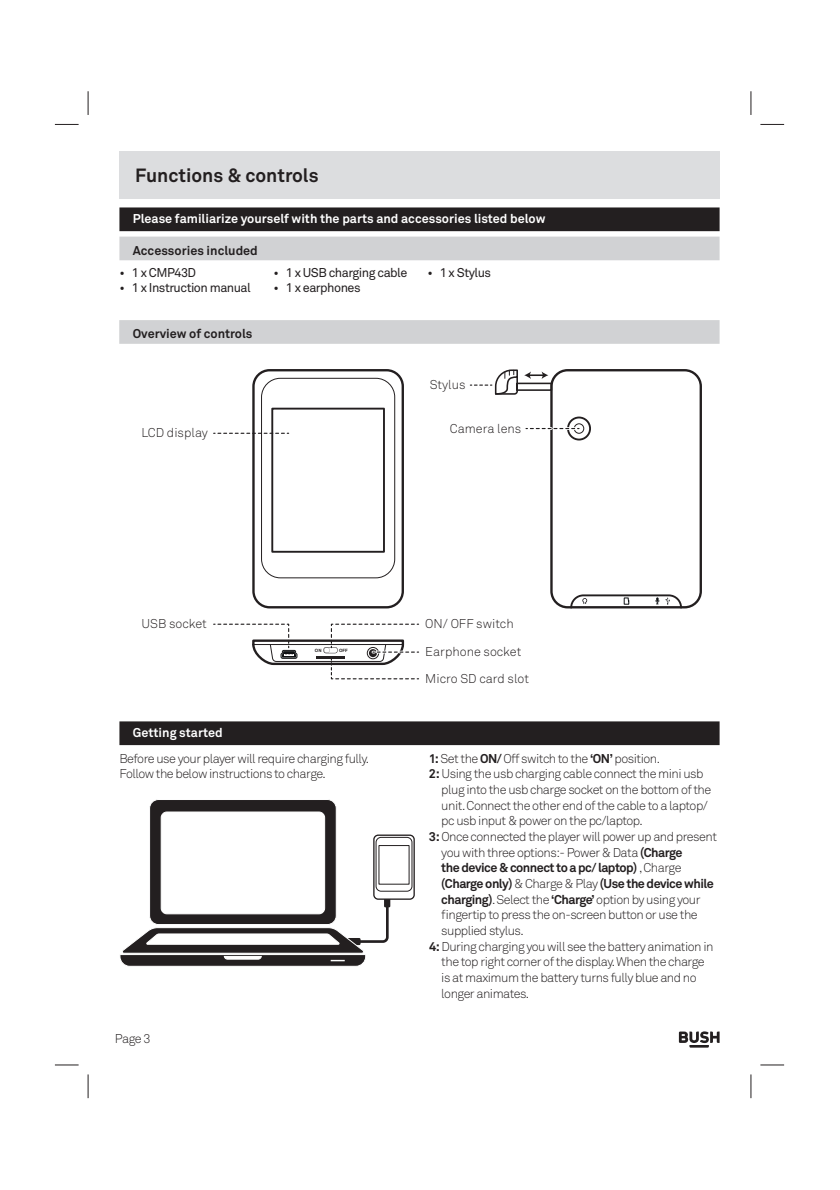
<style>
.page{position:relative;width:840px;height:1190px;background:#fff}
.page>*{position:absolute;margin:0;border:0;box-sizing:border-box;transform-origin:0 0}
.t1{font:700 19px "Akkurat Pro";color:#231f20}
.t2{font:300 12.6px/15.6px "Akkurat Pro";letter-spacing:-.04em;color:#231f20}
.t3{font:700 12.6px "Akkurat Pro";letter-spacing:-.04em;color:#231f20}
.t4{font:700 12.6px "Akkurat Pro";color:#fff}
.t5{font:300 12.6px "Akkurat Pro";color:#231f20}
.t6{font:12.6px "Akkurat Pro";letter-spacing:-.04em;color:#231f20}
.t7{font:700 12.6px "Akkurat Pro";color:#231f20}
.t8{font:700 4.4px "Arial";color:#231f20}
.s1{font-weight:700}
.s2{font-weight:300}
</style>
<div class="page">
<div style="left:119px;top:151px;width:601px;height:47px;background:#dcdddf"></div>
<svg style="left:679px;top:1031px;width:41px;height:17px"></svg>
<div style="left:119px;top:207px;width:601px;height:24px;background:#231f20"></div>
<div style="left:119px;top:237px;width:601px;height:23px;background:#d1d2d4"></div>
<div style="left:119px;top:320px;width:601px;height:24px;background:#d1d2d4"></div>
<div style="left:119px;top:721px;width:601px;height:24px;background:#231f20"></div>
<svg style="left:120px;top:799px;width:270px;height:168px"></svg>
<div style="left:373px;top:835px;width:42px;height:65px;border:1px solid #231f20;border-radius:4px"></div>
<div style="left:376px;top:837px;width:36px;height:54px;border:1px solid #231f20;border-radius:5px"></div>
<svg style="left:214px;top:432px;width:75px;height:2px"></svg>
<div style="left:252px;top:369px;width:152px;height:239px;border:2px solid #231f20;border-radius:16px"></div>
<div style="left:261px;top:378px;width:134px;height:200px;border:1px solid #231f20;border-radius:19px"></div>
<div style="left:271px;top:408px;width:114px;height:145px;border:2px solid #231f20"></div>
<div style="left:550px;top:369px;width:152px;height:239px;border:2px solid #231f20;border-radius:16px"></div>
<div style="left:574px;top:423px;width:10px;height:11px;border:1px solid #231f20;border-radius:50%"></div>
<div style="left:567px;top:417px;width:24px;height:24px;border:2px solid #231f20;border-radius:50%"></div>
<svg style="left:214px;top:623px;width:205px;height:57px"></svg>
<svg style="left:526px;top:427px;width:53px;height:3px"></svg>
<svg style="left:470px;top:369px;width:83px;height:27px"></svg>
<svg style="left:569px;top:594px;width:114px;height:15px"></svg>
<svg style="left:55px;top:124px;width:24px;height:1px"></svg>
<svg style="left:760px;top:124px;width:24px;height:1px"></svg>
<svg style="left:55px;top:1065px;width:24px;height:1px"></svg>
<svg style="left:760px;top:1065px;width:24px;height:1px"></svg>
<svg style="left:88px;top:91px;width:1px;height:24px"></svg>
<svg style="left:88px;top:1074px;width:1px;height:24px"></svg>
<svg style="left:751px;top:91px;width:1px;height:24px"></svg>
<svg style="left:751px;top:1074px;width:1px;height:24px"></svg>
<h1 class="t1" style="left:135px;top:168px;width:185px">Functions &amp; controls</h1>
<p class="t4" style="left:133px;top:214px;width:414px">Please familiarize yourself with the parts and accessories listed below</p>
<p class="t7" style="left:133px;top:245px;width:127px">Accessories included</p>
<p class="t6" style="left:119px;top:268px;width:78px">• 1 x CMP43D</p>
<p class="t6" style="left:119px;top:283px;width:133px">• 1 x Instruction manual</p>
<p class="t6" style="left:273px;top:268px;width:135px">• 1 x USB charging cable</p>
<p class="t6" style="left:273px;top:283px;width:89px">• 1 x earphones</p>
<p class="t6" style="left:427px;top:268px;width:65px">• 1 x Stylus</p>
<p class="t7" style="left:133px;top:329px;width:121px">Overview of controls</p>
<p class="t5" style="left:141px;top:428px;width:68px">LCD display</p>
<p class="t2" style="left:430px;top:378px;width:37px">Stylus</p>
<p class="t5" style="left:450px;top:424px;width:73px">Camera lens</p>
<p class="t5" style="left:141px;top:619px;width:67px">USB socket</p>
<p class="t5" style="left:425px;top:619px;width:90px">ON/ OFF switch</p>
<p class="t8" style="left:315px;top:648px;width:8px">ON</p>
<p class="t8" style="left:339px;top:648px;width:10px">OFF</p>
<p class="t5" style="left:425px;top:647px;width:98px">Earphone socket</p>
<p class="t5" style="left:425px;top:674px;width:105px">Micro SD card slot</p>
<p class="t4" style="left:133px;top:728px;width:91px">Getting started</p>
<p class="t2" style="left:119px;top:751px;width:251px">Before use your player will require charging fully.<br>Follow the below instructions to charge.</p>
<p class="t2" style="left:429px;top:751px;width:233px"><span class="s1">1:</span> Set the <span class="s1">ON/</span> Off switch to the <span class="s1">‘ON’</span> position.</p>
<p class="t2" style="left:429px;top:767px;width:276px"><span class="s1">2:</span> Using the usb charging cable connect the mini usb</p>
<p class="t2" style="left:441px;top:783px;width:272px">plug into the usb charge socket on the bottom of the</p>
<p class="t2" style="left:441px;top:799px;width:268px">unit. Connect the other end of the cable to a laptop/</p>
<p class="t2" style="left:441px;top:814px;width:203px">pc usb input &amp; power on the pc/laptop.</p>
<p class="t2" style="left:429px;top:830px;width:290px"><span class="s1">3:</span> Once connected the player will power up and present</p>
<p class="t2" style="left:441px;top:846px;width:243px">you with three options:- Power &amp; Data <span class="s1">(Charge</span></p>
<p class="t3" style="left:441px;top:863px;width:242px">the device &amp; connect to a pc/ laptop) <span class="s2">, Charge</span></p>
<p class="t3" style="left:441px;top:879px;width:274px">(Charge only) <span class="s2">&amp; Charge &amp; Play</span> (Use the device while</p>
<p class="t2" style="left:441px;top:893px;width:261px"><span class="s1">charging)</span>. Select the <span class="s1">‘Charge’</span> option by using your</p>
<p class="t2" style="left:441px;top:908px;width:258px">fingertip to press the on-screen button or use the</p>
<p class="t2" style="left:441px;top:924px;width:84px">supplied stylus.</p>
<p class="t2" style="left:429px;top:940px;width:286px"><span class="s1">4:</span> During charging you will see the battery animation in</p>
<p class="t2" style="left:441px;top:955px;width:265px">the top right corner of the display. When the charge</p>
<p class="t2" style="left:441px;top:971px;width:257px">is at maximum the battery turns fully blue and no</p>
<p class="t2" style="left:441px;top:987px;width:90px">longer animates.</p>
<p class="t2" style="left:115px;top:1031px;width:37px">Page 3</p>
</div>
